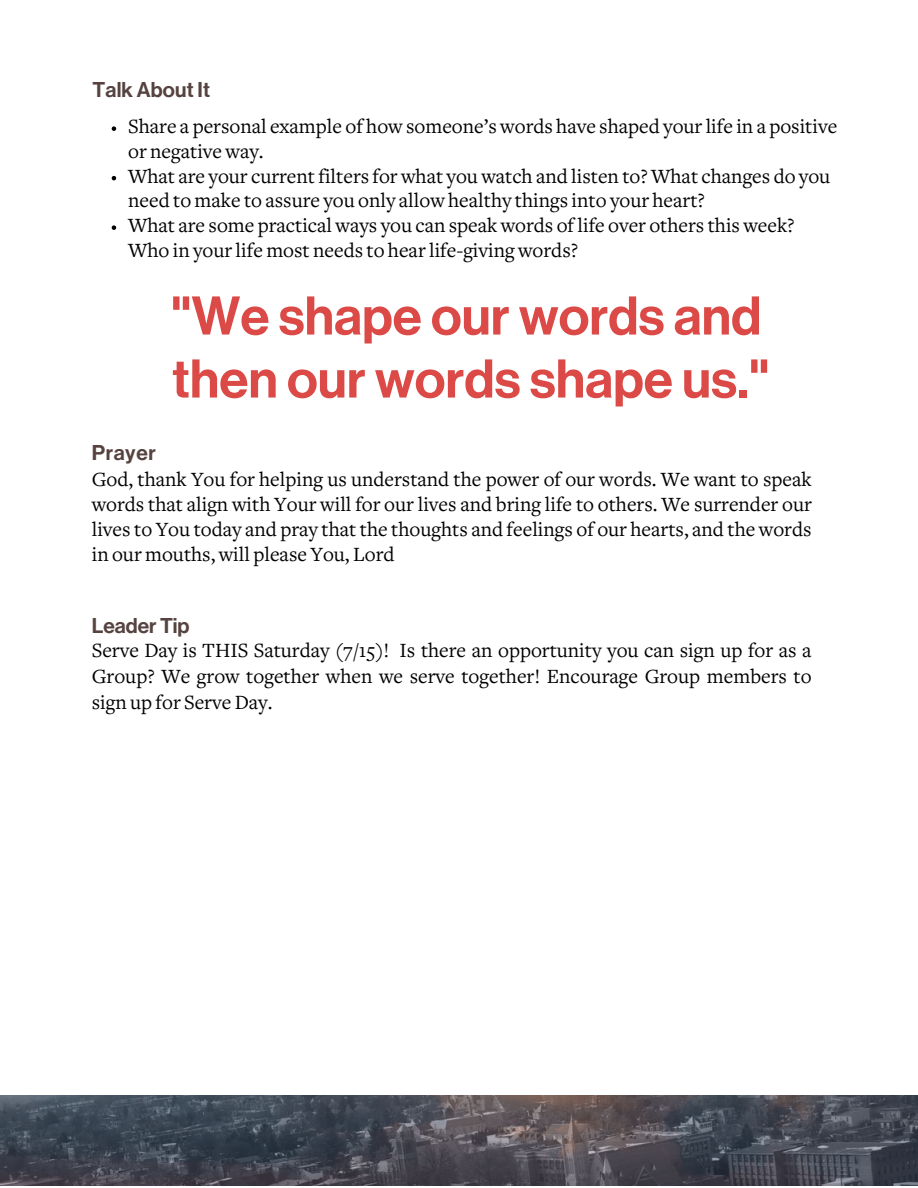
<style>
.page{position:relative;width:918px;height:1188px;background:#fff}
.page>*{position:absolute;margin:0;border:0;box-sizing:border-box;transform-origin:0 0}
.t1{font:53.25px "Neue Haas Display Mediu";letter-spacing:.005em;color:#db4a46}
.t2{font:21px/24.8px "Freight Text";color:#000}
.t3{font:21px "Neue Haas Display Mediu";letter-spacing:.01em;color:#564340}
</style>
<div class="page">
<img style="left:0;top:1096px;width:918px;height:90px">
<svg style="left:112px;top:126px;width:4px;height:5px"></svg>
<svg style="left:112px;top:176px;width:4px;height:4px"></svg>
<svg style="left:112px;top:225px;width:4px;height:5px"></svg>
<p class="t3" style="left:93px;top:80px;width:119px">Talk About It</p>
<p class="t2" style="left:128px;top:116px;width:711px">Share a personal example of how someone’s words have shaped your life in a positive or negative way.</p>
<p class="t2" style="left:128px;top:166px;width:704px">What are your current filters for what you watch and listen to? What changes do you need to make to assure you only allow healthy things into your heart?</p>
<p class="t2" style="left:128px;top:215px;width:668px">What are some practical ways you can speak words of life over others this week?<br>Who in your life most needs to hear life-giving words?</p>
<p class="t3" style="left:92px;top:442px;width:65px">Prayer</p>
<p class="t1" style="left:171px;top:291px;width:592px">"We shape our words and</p>
<p class="t1" style="left:172px;top:354px;width:599px">then our words shape us."</p>
<p class="t2" style="left:92px;top:469px;width:722px;text-align:justify">God, thank You for helping us understand the power of our words. We want to speak words that align with Your will for our lives and bring life to others. We surrender our lives to You today and pray that the thoughts and feelings of our hearts, and the words in our mouths, will please You, Lord</p>
<p class="t3" style="left:92px;top:615px;width:99px">Leader Tip</p>
<p class="t2" style="left:92px;top:639px;width:721px;line-height:25.8px;text-align:justify">Serve Day is THIS Saturday (7/15)! Is there an opportunity you can sign up for as a Group? We grow together when we serve together! Encourage Group members to sign up for Serve Day.</p>
</div>
